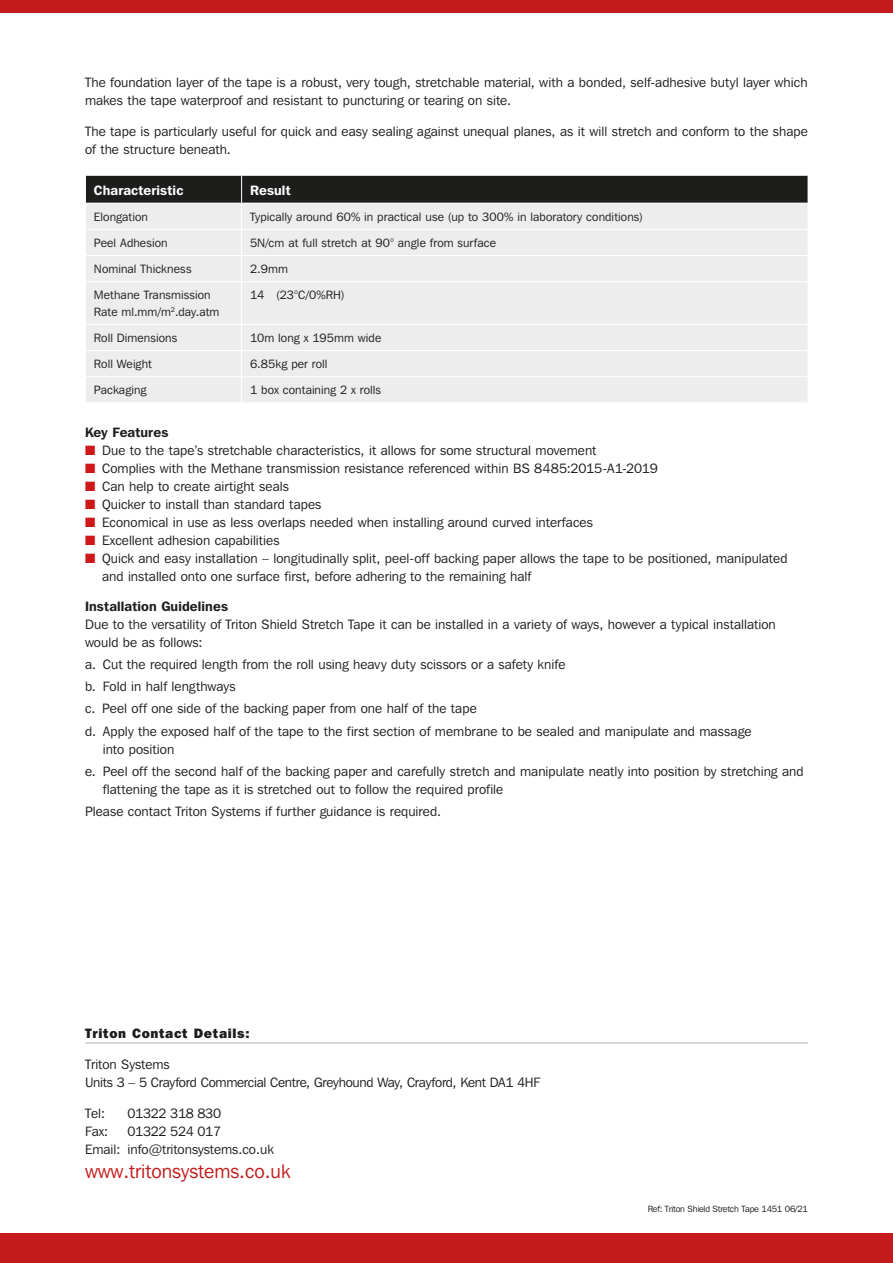
<style>
.page{position:relative;width:893px;height:1263px;background:#fff}
.page>*{position:absolute;margin:0;border:0;box-sizing:border-box;transform-origin:0 0}
.t1{font:19.5px "Franklin Gothic IT Cby BT";color:#c51a1b}
.Body_Copy{font:13.5px/18px "Franklin Gothic IT Cby BT";letter-spacing:.005em;color:#1d1d1b}
.Body_Copy-2{font:13.5px/18px "Franklin Gothic IT Cby BT";letter-spacing:-.02em;color:#1d1d1b}
.Body___Bold_Headings{font:600 13.5px "Franklin Gothic IT Cby BT";letter-spacing:.01em;color:#1d1d1b}
.Footer___Triton_Cont{font:800 13.5px "Franklin Gothic IT Cby BT";letter-spacing:.05em;color:#1d1d1b}
.Body_Copy-3{font:600 13.5px "Franklin Gothic IT Cby BT";letter-spacing:.01em;color:#fff}
.Body_Copy-4{font:13.5px "Franklin Gothic IT Cby BT";letter-spacing:-.025em;color:#1d1d1b}
.Body_Copy-5{font:12px/16.5px "Franklin Gothic IT Cby BT";letter-spacing:.01em;color:#1d1d1b}
.t2{font:9px "Franklin Gothic IT Cby BT";letter-spacing:-.025em;color:#1d1d1b}
.s1{color:#cd1719}
</style>
<div class="page">
<div style="left:0;top:0;width:893px;height:13px;background:#c51a1b"></div>
<div style="left:0;top:1233px;width:893px;height:30px;background:#c51a1b"></div>
<div style="left:86px;top:282px;width:721px;height:120px;background:#ededed"></div>
<svg style="left:85px;top:175px;width:722px;height:106px;background:#bababa"></svg>
<hr style="left:241px;top:282px;width:1px;height:42px;background:#fff">
<hr style="left:85px;top:324px;width:157px;height:1px;background:#fff">
<hr style="left:242px;top:324px;width:565px;height:1px;background:#fff">
<hr style="left:85px;top:350px;width:157px;height:1px;background:#fff">
<hr style="left:242px;top:350px;width:565px;height:1px;background:#fff">
<hr style="left:85px;top:376px;width:157px;height:1px;background:#fff">
<hr style="left:242px;top:376px;width:565px;height:1px;background:#fff">
<svg style="left:241px;top:325px;width:1px;height:77px"></svg>
<hr style="left:85px;top:1043px;width:723px;height:1px;background:#b3b2b2">
<p class="Body_Copy" style="left:85px;top:73px;width:724px">The foundation layer of the tape is a robust, very tough, stretchable material, with a bonded, self-adhesive butyl layer which makes the tape waterproof and resistant to puncturing or tearing on site.</p>
<p class="Body_Copy" style="left:85px;top:122px;width:724px">The tape is particularly useful for quick and easy sealing against unequal planes, as it will stretch and conform to the shape of the structure beneath.</p>
<p class="Body_Copy-3" style="left:94px;top:181px;width:91px">Characteristic</p>
<p class="Body_Copy-3" style="left:250px;top:181px;width:42px">Result</p>
<p class="Body_Copy-5" style="left:94px;top:208px;width:56px">Elongation</p>
<p class="Body_Copy-5" style="left:250px;top:208px;width:394px">Typically around 60% in practical use (up to 300% in laboratory conditions)</p>
<p class="Body_Copy-5" style="left:94px;top:234px;width:75px">Peel Adhesion</p>
<p class="Body_Copy-5" style="left:250px;top:234px;width:247px">5N/cm at full stretch at 90° angle from surface</p>
<p class="Body_Copy-5" style="left:94px;top:261px;width:99px">Nominal Thickness</p>
<p class="Body_Copy-5" style="left:250px;top:261px;width:39px">2.9mm</p>
<p class="Body_Copy-5" style="left:94px;top:287px;width:127px">Methane Transmission<br>Rate ml.mm/m<sup>2</sup>.day.atm</p>
<p class="Body_Copy-5" style="left:250px;top:287px;width:96px">14 (23°C/0%RH)</p>
<p class="Body_Copy-5" style="left:94px;top:329px;width:85px">Roll Dimensions</p>
<p class="Body_Copy-5" style="left:250px;top:329px;width:133px">10m long x 195mm wide</p>
<p class="Body_Copy-5" style="left:94px;top:356px;width:60px">Roll Weight</p>
<p class="Body_Copy-5" style="left:250px;top:356px;width:79px">6.85kg per roll</p>
<p class="Body_Copy-5" style="left:94px;top:382px;width:54px">Packaging</p>
<p class="Body_Copy-5" style="left:250px;top:382px;width:132px">1 box containing 2 x rolls</p>
<p class="Body___Bold_Headings" style="left:85px;top:424px;width:85px">Key Features</p>
<p class="Body_Copy" style="left:85px;top:441px;width:513px"><span class="s1">■</span> Due to the tape’s stretchable characteristics, it allows for some structural movement</p>
<p class="Body_Copy" style="left:85px;top:459px;width:574px"><span class="s1">■</span> Complies with the Methane transmission resistance referenced within BS 8485:2015-A1-2019</p>
<p class="Body_Copy" style="left:85px;top:477px;width:205px"><span class="s1">■</span> Can help to create airtight seals</p>
<p class="Body_Copy" style="left:85px;top:495px;width:238px"><span class="s1">■</span> Quicker to install than standard tapes</p>
<p class="Body_Copy" style="left:85px;top:513px;width:509px"><span class="s1">■</span> Economical in use as less overlaps needed when installing around curved interfaces</p>
<p class="Body_Copy" style="left:85px;top:531px;width:196px"><span class="s1">■</span> Excellent adhesion capabilities</p>
<p class="Body_Copy" style="left:102px;top:549px;width:687px;text-indent:-17px"><span class="s1">■</span> Quick and easy installation – longitudinally split, peel-off backing paper allows the tape to be positioned, manipulated and installed onto one surface first, before adhering to the remaining half</p>
<p class="Body___Bold_Headings" style="left:85px;top:597px;width:145px">Installation Guidelines</p>
<p class="Body_Copy" style="left:85px;top:615px;width:692px">Due to the versatility of Triton Shield Stretch Tape it can be installed in a variety of ways, however a typical installation would be as follows:</p>
<p class="Body_Copy" style="left:85px;top:655px;width:482px">a. Cut the required length from the roll using heavy duty scissors or a safety knife</p>
<p class="Body_Copy" style="left:85px;top:677px;width:152px">b. Fold in half lengthways</p>
<p class="Body_Copy" style="left:85px;top:699px;width:393px">c. Peel off one side of the backing paper from one half of the tape</p>
<p class="Body_Copy" style="left:103px;top:722px;width:650px;text-indent:-18px">d. Apply the exposed half of the tape to the first section of membrane to be sealed and manipulate and massage into position</p>
<p class="Body_Copy" style="left:103px;top:762px;width:702px;text-indent:-18px">e. Peel off the second half of the backing paper and carefully stretch and manipulate neatly into position by stretching and flattening the tape as it is stretched out to follow the required profile</p>
<p class="Body_Copy" style="left:85px;top:802px;width:357px">Please contact Triton Systems if further guidance is required.</p>
<p class="Footer___Triton_Cont" style="left:85px;top:1025px;width:166px">Triton Contact Details:</p>
<p class="Body_Copy-2" style="left:85px;top:1055px;width:457px">Triton Systems<br>Units 3 – 5 Crayford Commercial Centre, Greyhound Way, Crayford, Kent DA1 4HF</p>
<p class="Body_Copy" style="left:85px;top:1104px;width:22px">Tel:</p>
<p class="Body_Copy-4" style="left:128px;top:1105px;width:95px">01322 318 830</p>
<p class="Body_Copy" style="left:85px;top:1122px;width:25px">Fax:</p>
<p class="Body_Copy" style="left:85px;top:1122px;width:190px;text-indent:43px">01322 524 017<br>Email: info@tritonsystems.co.uk</p>
<p class="t1" style="left:85px;top:1159px;width:207px">www.tritonsystems.co.uk</p>
<p class="t2" style="left:648px;top:1203px;width:162px">Ref: Triton Shield Stretch Tape 1451 06/21</p>
</div>
